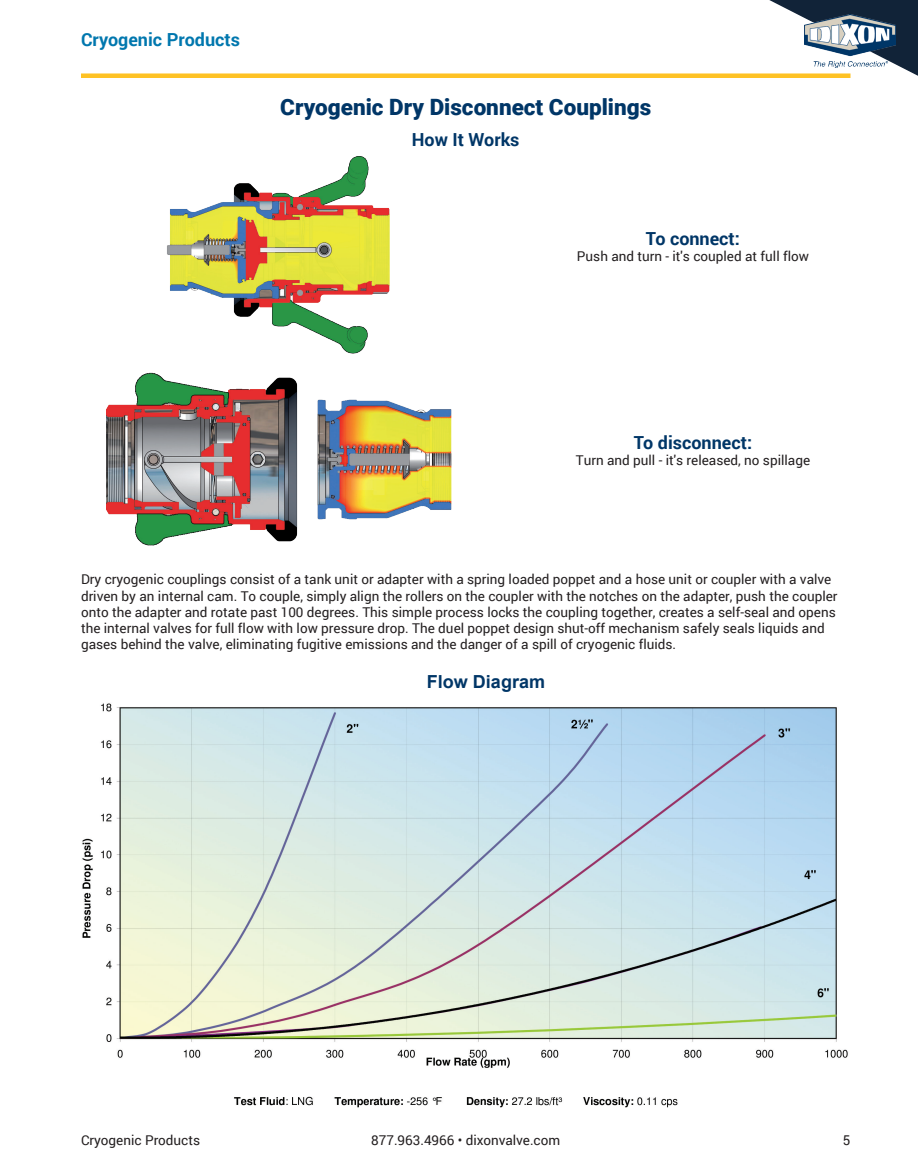
<style>
.page{position:relative;width:918px;height:1175px;background:#fff}
.page>*{position:absolute;margin:0;border:0;box-sizing:border-box;transform-origin:0 0}
.Section_heading{font:900 22.5px "Roboto";color:#003667}
.sub-heading{font:700 18px "Roboto";color:#003667}
.t1{font:700 18px "Roboto";color:#0077ae}
.sub-heading-2{font:700 18px "Arial";color:#003667}
.text_-_left{font:13.5px "Roboto";color:#231f20}
</style>
<div class="page">
<svg style="left:771px;top:1px;width:146px;height:77px"></svg>
<div style="left:81px;top:73px;width:769px;height:5px;background:#fec224"></div>
<img style="left:805px;top:14px;width:90px;height:54px">
<img style="left:167px;top:156px;width:223px;height:198px">
<img style="left:106px;top:373px;width:346px;height:173px">
<img style="left:82px;top:703px;width:766px;height:405px">
<h2 class="t1" style="left:81px;top:27px;width:161px">Cryogenic Products</h2>
<p class="Section_heading" style="left:280px;top:91px;width:373px">Cryogenic Dry Disconnect Couplings</p>
<p class="sub-heading" style="left:412px;top:127px;width:109px">How It Works</p>
<p class="sub-heading" style="left:646px;top:225px;width:96px">To connect:</p>
<p class="text_-_left" style="left:577px;top:246px;width:234px">Push and turn - it's coupled at full flow</p>
<p class="sub-heading" style="left:634px;top:430px;width:120px">To disconnect:</p>
<p class="text_-_left" style="left:576px;top:451px;width:236px">Turn and pull - it's released, no spillage</p>
<p class="text_-_left" style="left:81px;top:570px;width:752px">Dry cryogenic couplings consist of a tank unit or adapter with a spring loaded poppet and a hose unit or coupler with a valve</p>
<p class="text_-_left" style="left:81px;top:586px;width:758px">driven by an internal cam. To couple, simply align the rollers on the coupler with the notches on the adapter, push the coupler</p>
<p class="text_-_left" style="left:81px;top:602px;width:756px">onto the adapter and rotate past 100 degrees. This simple process locks the coupling together, creates a self-seal and opens</p>
<p class="text_-_left" style="left:81px;top:619px;width:745px">the internal valves for full flow with low pressure drop. The duel poppet design shut-off mechanism safely seals liquids and</p>
<p class="text_-_left" style="left:81px;top:635px;width:597px">gases behind the valve, eliminating fugitive emissions and the danger of a spill of cryogenic fluids.</p>
<p class="sub-heading-2" style="left:427px;top:669px;width:120px">Flow Diagram</p>
<p class="text_-_left" style="left:81px;top:1131px;width:121px">Cryogenic Products</p>
<p class="text_-_left" style="left:371px;top:1131px;width:191px">877.963.4966 • dixonvalve.com</p>
<p class="text_-_left" style="left:843px;top:1131px;width:9px">5</p>
</div>
